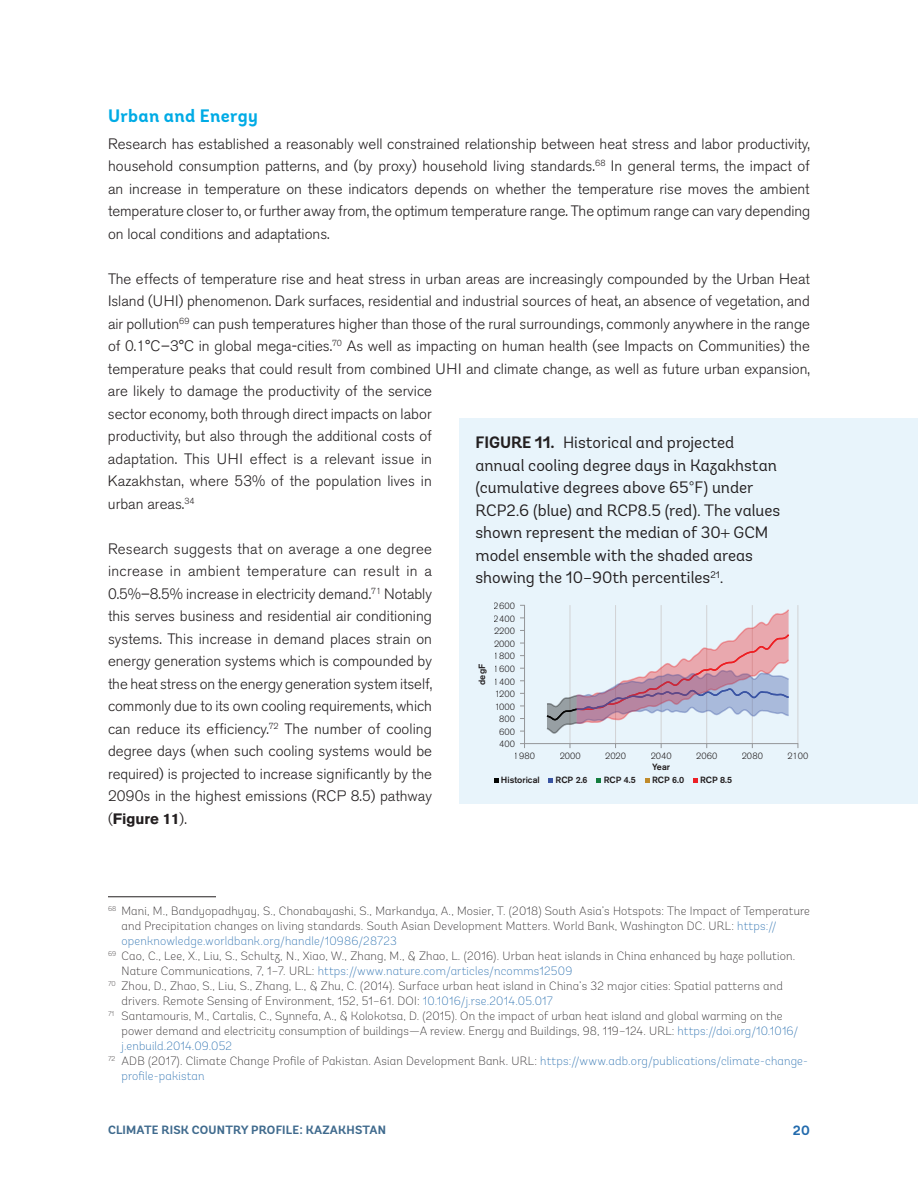
<style>
.page{position:relative;width:918px;height:1188px;background:#fff}
.page>*{position:absolute;margin:0;border:0;box-sizing:border-box;transform-origin:0 0}
.t1{font:700 18px "Andes";letter-spacing:.02em;color:#00abe5}
.t2{font:16.5px/22.5px "Andes";color:#231f20}
.t3{font:300 15px/22.5px "Akzidenz Grotesk BE";color:#231f20;text-align:justify}
.t4{font:700 13.5px "Andes";color:#236bad}
.t5{font:200 12px "Andes";letter-spacing:.015em;color:#231f20}
.t6{font:200 12px "Andes";letter-spacing:.015em;color:#236bad}
.t7{font:700 12px "Andes";letter-spacing:.015em;color:#3f6a8d}
.t8{font:300 9px/12.6px "Akzidenz Grotesk BE";color:#231f20;text-align:center}
.t9{font:500 9px "Akzidenz Grotesk BE";color:#231f20}
.s1{font-weight:700}
.s2{color:#236bad}
.s3{color:#231f20}
</style>
<div class="page">
<div style="left:459px;top:418px;width:459px;height:385px;background:#e8f4fb"></div>
<hr style="left:570px;top:605px;width:1px;height:139px;background:#d1d2d4">
<hr style="left:615px;top:605px;width:1px;height:139px;background:#d1d2d4">
<hr style="left:661px;top:605px;width:1px;height:139px;background:#d1d2d4">
<hr style="left:706px;top:605px;width:1px;height:139px;background:#d1d2d4">
<hr style="left:752px;top:605px;width:1px;height:139px;background:#d1d2d4">
<hr style="left:798px;top:605px;width:1px;height:139px;background:#d1d2d4">
<hr style="left:524px;top:605px;width:1px;height:139px;background:#939598">
<svg style="left:494px;top:778px;width:5px;height:5px"></svg>
<svg style="left:549px;top:778px;width:4px;height:5px"></svg>
<svg style="left:596px;top:778px;width:5px;height:5px"></svg>
<svg style="left:645px;top:778px;width:5px;height:5px"></svg>
<svg style="left:693px;top:778px;width:5px;height:5px"></svg>
<hr style="left:524px;top:743px;width:274px;height:1px;background:#939598">
<svg style="left:520px;top:743px;width:5px;height:5px"></svg>
<svg style="left:546px;top:609px;width:243px;height:125px"></svg>
<hr style="left:108px;top:896px;width:108px;height:1px;background:#231f20">
<p class="t1" style="left:108px;top:104px;width:151px">Urban and Energy</p>
<p class="t3" style="left:108px;top:132px;width:704px">Research has established a reasonably well constrained relationship between heat stress and labor productivity, household consumption patterns, and (by proxy) household living standards.<sup>68</sup> In general terms, the impact of an increase in temperature on these indicators depends on whether the temperature rise moves the ambient temperature closer to, or further away from, the optimum temperature range. The optimum range can vary depending on local conditions and adaptations.</p>
<p class="t3" style="left:108px;top:267px;width:704px;text-align:left">The effects of temperature rise and heat stress in urban areas are increasingly compounded by the Urban Heat Island (UHI) phenomenon. Dark surfaces, residential and industrial sources of heat, an absence of vegetation, and air pollution<sup>69</sup> can push temperatures higher than those of the rural surroundings, commonly anywhere in the range of 0.1°C–3°C in global mega-cities.<sup>70</sup> As well as impacting on human health (see Impacts on Communities) the temperature peaks that could result from combined UHI and climate change, as well as future urban expansion, are likely to damage the productivity of the service<br>sector economy, both through direct impacts on labor<br>productivity, but also through the additional costs of<br>adaptation. This UHI effect is a relevant issue in<br>Kazakhstan, where 53% of the population lives in<br>urban areas.<sup>34</sup></p>
<p class="t3" style="left:108px;top:537px;width:326px">Research suggests that on average a one degree increase in ambient temperature can result in a 0.5%–8.5% increase in electricity demand.<sup>71</sup> Notably this serves business and residential air conditioning systems. This increase in demand places strain on energy generation systems which is compounded by the heat stress on the energy generation system itself, commonly due to its own cooling requirements, which can reduce its efficiency.<sup>72</sup> The number of cooling degree days (when such cooling systems would be required) is projected to increase significantly by the 2090s in the highest emissions (RCP 8.5) pathway (<span class="s1">Figure 11</span>).</p>
<p class="t2" style="left:476px;top:431px;width:306px"><span class="s1">FIGURE 11.</span> Historical and projected annual cooling degree days in Kazakhstan (cumulative degrees above 65°F) under RCP2.6 (blue) and RCP8.5 (red). The values shown represent the median of 30 GCM model ensemble with the shaded areas showing the 10–90th percentiles<sup>21</sup>.</p>
<p class="t8" style="left:494px;top:600px;width:23px">2600<br>2400<br>2200<br>2000<br>1800<br>1600<br>1400<br>1200<br>1000<br>800<br>600<br>400</p>
<p class="t9" style="left:477px;top:685px;width:22px;rotate:-90deg">degF</p>
<p class="t8" style="left:514px;top:750px;width:23px">1980</p>
<p class="t8" style="left:560px;top:750px;width:22px">2000</p>
<p class="t8" style="left:605px;top:750px;width:22px">2020</p>
<p class="t8" style="left:651px;top:750px;width:23px">2040</p>
<p class="t8" style="left:696px;top:750px;width:23px">2060</p>
<p class="t8" style="left:742px;top:750px;width:23px">2080</p>
<p class="t8" style="left:787px;top:750px;width:22px">2100</p>
<p class="t9" style="left:652px;top:761px;width:19px">Year</p>
<p class="t9" style="left:501px;top:774px;width:40px">Historical</p>
<p class="t9" style="left:556px;top:774px;width:34px">RCP 2.6</p>
<p class="t9" style="left:604px;top:774px;width:34px">RCP 4.5</p>
<p class="t9" style="left:652px;top:774px;width:34px">RCP 6.0</p>
<p class="t9" style="left:700px;top:774px;width:34px">RCP 8.5</p>
<p class="t5" style="left:108px;top:904px;width:704px"><sup>68</sup> Mani, M., Bandyopadhyay, S., Chonabayashi, S., Markandya, A., Mosier, T. (2018) South Asia’s Hotspots: The Impact of Temperature</p>
<p class="t5" style="left:122px;top:919px;width:656px">and Precipitation changes on living standards. South Asian Development Matters. World Bank, Washington DC. URL: <span class="s2">https://</span></p>
<p class="t6" style="left:122px;top:934px;width:277px">openknowledge.worldbank.org/handle/10986/28723</p>
<p class="t5" style="left:108px;top:949px;width:689px"><sup>69</sup> Cao, C., Lee, X., Liu, S., Schultz, N., Xiao, W., Zhang, M., &amp; Zhao, L. (2016). Urban heat islands in China enhanced by haze pollution.</p>
<p class="t6" style="left:122px;top:964px;width:452px"><span class="s3">Nature Communications, 7, 1–7. URL:</span> https://www.nature.com/articles/ncomms12509</p>
<p class="t5" style="left:108px;top:979px;width:676px"><sup>70</sup> Zhou, D., Zhao, S., Liu, S., Zhang, L., &amp; Zhu, C. (2014). Surface urban heat island in China’s 32 major cities: Spatial patterns and</p>
<p class="t5" style="left:122px;top:994px;width:433px">drivers. Remote Sensing of Environment, 152, 51–61. DOI: <span class="s2">10.1016/j.rse.2014.05.017</span></p>
<p class="t5" style="left:108px;top:1009px;width:676px"><sup>71</sup> Santamouris, M., Cartalis, C., Synnefa, A., &amp; Kolokotsa, D. (2015). On the impact of urban heat island and global warming on the</p>
<p class="t5" style="left:122px;top:1024px;width:678px">power demand and electricity consumption of buildings—A review. Energy and Buildings, 98, 119–124. URL: <span class="s2">https://doi.org/10.1016/</span></p>
<p class="t6" style="left:121px;top:1039px;width:112px">j.enbuild.2014.09.052</p>
<p class="t5" style="left:108px;top:1054px;width:702px"><sup>72</sup> ADB (2017). Climate Change Profile of Pakistan. Asian Development Bank. URL: <span class="s2">https://www.adb.org/publications/climate-change-</span></p>
<p class="t6" style="left:122px;top:1069px;width:85px">profile-pakistan</p>
<p class="t7" style="left:108px;top:1122px;width:280px">CLIMATE RISK COUNTRY PROFILE: KAZAKHSTAN</p>
<p class="t4" style="left:793px;top:1122px;width:19px">20</p>
</div>
